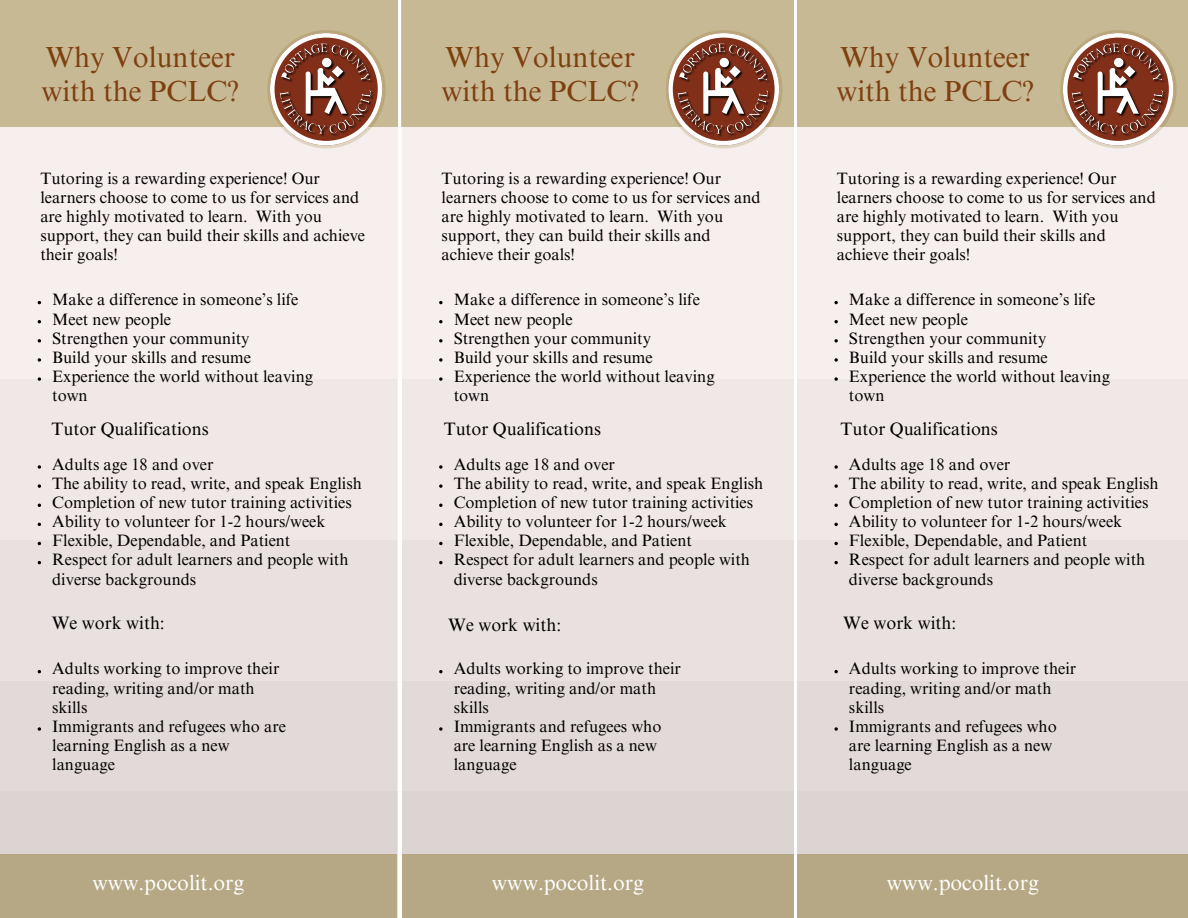
<style>
.page{position:relative;width:1188px;height:918px;background:#fff}
.page>*{position:absolute;margin:0;border:0;box-sizing:border-box;transform-origin:0 0}
.t1{font:29.1px/33.8px "Times NRMT Pro";color:#822f19}
.t2{font:21.45px "Times NRMT Pro";color:#fff}
.t3{font:18px "Times NRMT Pro";color:#000}
.t4{font:16.5px/19.2px "Times NRMT Pro";color:#000}
</style>
<div class="page">
<div style="left:797px;top:0;width:391px;height:918px;background:#f7efed"></div>
<div style="left:797px;top:379px;width:391px;height:539px;background:#f0e8e6"></div>
<div style="left:797px;top:541px;width:391px;height:377px;background:#e9e1df"></div>
<div style="left:797px;top:681px;width:391px;height:237px;background:#e2dad8"></div>
<div style="left:797px;top:854px;width:391px;height:64px;background:#b6a884"></div>
<div style="left:797px;top:0;width:391px;height:127px;background:#c8b995"></div>
<svg style="left:1060px;top:30px;width:117px;height:118px"></svg>
<svg style="left:1063px;top:33px;width:110px;height:112px"></svg>
<img style="left:1069px;top:39px;width:101px;height:103px">
<svg style="left:834px;top:301px;width:4px;height:3px"></svg>
<svg style="left:834px;top:320px;width:4px;height:3px"></svg>
<svg style="left:834px;top:339px;width:4px;height:4px"></svg>
<svg style="left:834px;top:358px;width:4px;height:4px"></svg>
<svg style="left:834px;top:377px;width:4px;height:4px"></svg>
<svg style="left:834px;top:465px;width:4px;height:4px"></svg>
<svg style="left:834px;top:484px;width:4px;height:4px"></svg>
<svg style="left:834px;top:504px;width:4px;height:3px"></svg>
<svg style="left:834px;top:523px;width:4px;height:3px"></svg>
<svg style="left:834px;top:542px;width:4px;height:3px"></svg>
<svg style="left:834px;top:561px;width:4px;height:3px"></svg>
<svg style="left:834px;top:670px;width:4px;height:3px"></svg>
<svg style="left:834px;top:727px;width:4px;height:4px"></svg>
<div style="left:402px;top:0;width:392px;height:918px;background:#f7efed"></div>
<div style="left:402px;top:379px;width:392px;height:539px;background:#f0e8e6"></div>
<div style="left:402px;top:541px;width:392px;height:377px;background:#e9e1df"></div>
<div style="left:402px;top:681px;width:392px;height:237px;background:#e2dad8"></div>
<div style="left:402px;top:854px;width:391px;height:64px;background:#b6a884"></div>
<div style="left:402px;top:0;width:392px;height:127px;background:#c8b995"></div>
<svg style="left:668px;top:33px;width:111px;height:112px"></svg>
<img style="left:674px;top:39px;width:101px;height:103px">
<svg style="left:439px;top:301px;width:4px;height:3px"></svg>
<svg style="left:439px;top:320px;width:4px;height:3px"></svg>
<svg style="left:439px;top:339px;width:4px;height:4px"></svg>
<svg style="left:439px;top:358px;width:4px;height:4px"></svg>
<svg style="left:439px;top:377px;width:4px;height:4px"></svg>
<svg style="left:439px;top:465px;width:4px;height:4px"></svg>
<svg style="left:439px;top:484px;width:4px;height:4px"></svg>
<svg style="left:439px;top:504px;width:4px;height:3px"></svg>
<svg style="left:439px;top:523px;width:4px;height:3px"></svg>
<svg style="left:439px;top:542px;width:4px;height:3px"></svg>
<svg style="left:439px;top:561px;width:4px;height:3px"></svg>
<svg style="left:439px;top:670px;width:4px;height:3px"></svg>
<svg style="left:439px;top:727px;width:4px;height:4px"></svg>
<div style="left:0;top:0;width:397px;height:918px;background:#f7efed"></div>
<div style="left:0;top:379px;width:397px;height:539px;background:#f0e8e6"></div>
<div style="left:0;top:541px;width:397px;height:377px;background:#e9e1df"></div>
<div style="left:0;top:681px;width:397px;height:237px;background:#e2dad8"></div>
<div style="left:0;top:854px;width:397px;height:64px;background:#b6a884"></div>
<div style="left:0;top:0;width:397px;height:127px;background:#c8b995"></div>
<svg style="left:267px;top:30px;width:119px;height:118px"></svg>
<svg style="left:270px;top:33px;width:112px;height:112px"></svg>
<img style="left:276px;top:39px;width:102px;height:103px">
<svg style="left:38px;top:339px;width:3px;height:4px"></svg>
<svg style="left:38px;top:358px;width:3px;height:4px"></svg>
<svg style="left:38px;top:377px;width:3px;height:4px"></svg>
<svg style="left:38px;top:465px;width:3px;height:4px"></svg>
<svg style="left:38px;top:484px;width:3px;height:4px"></svg>
<svg style="left:38px;top:727px;width:3px;height:4px"></svg>
<h1 class="t1" style="left:42px;top:44px;width:199px">Why Volunteer with the PCLC?</h1>
<h2 class="t4" style="left:40px;top:170px;width:326px">Tutoring is a rewarding experience! Our learners choose to come to us for services and are highly motivated to learn. With you support, they can build their skills and achieve their goals!</h2>
<p class="t4" style="left:52px;top:292px;width:248px">Make a difference in someone’s life</p>
<p class="t4" style="left:52px;top:311px;width:120px">Meet new people</p>
<p class="t4" style="left:52px;top:330px;width:199px">Strengthen your community</p>
<p class="t4" style="left:52px;top:350px;width:200px">Build your skills and resume</p>
<p class="t4" style="left:52px;top:369px;width:262px">Experience the world without leaving town</p>
<p class="t3" style="left:51px;top:422px;width:159px">Tutor Qualifications</p>
<p class="t4" style="left:52px;top:457px;width:163px">Adults age 18 and over</p>
<p class="t4" style="left:52px;top:476px;width:311px">The ability to read, write, and speak English</p>
<p class="t4" style="left:52px;top:495px;width:301px">Completion of new tutor training activities</p>
<p class="t4" style="left:52px;top:514px;width:275px">Ability to volunteer for 1-2 hours/week</p>
<p class="t4" style="left:52px;top:533px;width:240px">Flexible, Dependable, and Patient</p>
<p class="t4" style="left:52px;top:552px;width:298px">Respect for adult learners and people with diverse backgrounds</p>
<p class="t3" style="left:52px;top:617px;width:115px">We work with:</p>
<p class="t4" style="left:52px;top:661px;width:229px">Adults working to improve their reading, writing and/or math skills</p>
<p class="t4" style="left:52px;top:719px;width:235px">Immigrants and refugees who are learning English as a new language</p>
<p class="t2" style="left:92px;top:875px;width:153px">www.pocolit.org</p>
<h1 class="t1" style="left:442px;top:44px;width:199px">Why Volunteer with the PCLC?</h1>
<h2 class="t4" style="left:442px;top:170px;width:320px">Tutoring is a rewarding experience! Our learners choose to come to us for services and are highly motivated to learn. With you support, they can build their skills and achieve their goals!</h2>
<p class="t4" style="left:454px;top:292px;width:248px">Make a difference in someone’s life</p>
<p class="t4" style="left:454px;top:311px;width:120px">Meet new people</p>
<p class="t4" style="left:454px;top:330px;width:199px">Strengthen your community</p>
<p class="t4" style="left:454px;top:350px;width:200px">Build your skills and resume</p>
<p class="t4" style="left:454px;top:369px;width:262px">Experience the world without leaving town</p>
<p class="t3" style="left:444px;top:422px;width:159px">Tutor Qualifications</p>
<p class="t4" style="left:454px;top:457px;width:163px">Adults age 18 and over</p>
<p class="t4" style="left:454px;top:476px;width:311px">The ability to read, write, and speak English</p>
<p class="t4" style="left:454px;top:495px;width:301px">Completion of new tutor training activities</p>
<p class="t4" style="left:454px;top:514px;width:275px">Ability to volunteer for 1-2 hours/week</p>
<p class="t4" style="left:454px;top:533px;width:240px">Flexible, Dependable, and Patient</p>
<p class="t4" style="left:454px;top:552px;width:298px">Respect for adult learners and people with diverse backgrounds</p>
<p class="t3" style="left:448px;top:618px;width:115px">We work with:</p>
<p class="t4" style="left:454px;top:661px;width:229px">Adults working to improve their reading, writing and/or math skills</p>
<p class="t4" style="left:454px;top:719px;width:209px">Immigrants and refugees who are learning English as a new language</p>
<p class="t2" style="left:492px;top:875px;width:153px">www.pocolit.org</p>
<h1 class="t1" style="left:836px;top:44px;width:199px">Why Volunteer with the PCLC?</h1>
<h2 class="t4" style="left:837px;top:170px;width:320px">Tutoring is a rewarding experience! Our learners choose to come to us for services and are highly motivated to learn. With you support, they can build their skills and achieve their goals!</h2>
<p class="t4" style="left:849px;top:292px;width:248px">Make a difference in someone’s life</p>
<p class="t4" style="left:849px;top:311px;width:120px">Meet new people</p>
<p class="t4" style="left:849px;top:330px;width:199px">Strengthen your community</p>
<p class="t4" style="left:849px;top:350px;width:200px">Build your skills and resume</p>
<p class="t4" style="left:849px;top:369px;width:262px">Experience the world without leaving town</p>
<p class="t3" style="left:841px;top:422px;width:159px">Tutor Qualifications</p>
<p class="t4" style="left:849px;top:457px;width:163px">Adults age 18 and over</p>
<p class="t4" style="left:849px;top:476px;width:311px">The ability to read, write, and speak English</p>
<p class="t4" style="left:849px;top:495px;width:301px">Completion of new tutor training activities</p>
<p class="t4" style="left:849px;top:514px;width:275px">Ability to volunteer for 1-2 hours/week</p>
<p class="t4" style="left:849px;top:533px;width:240px">Flexible, Dependable, and Patient</p>
<p class="t4" style="left:849px;top:552px;width:298px">Respect for adult learners and people with diverse backgrounds</p>
<p class="t3" style="left:843px;top:617px;width:115px">We work with:</p>
<p class="t4" style="left:849px;top:661px;width:229px">Adults working to improve their reading, writing and/or math skills</p>
<p class="t4" style="left:849px;top:719px;width:209px">Immigrants and refugees who are learning English as a new language</p>
<p class="t2" style="left:887px;top:875px;width:153px">www.pocolit.org</p>
</div>
